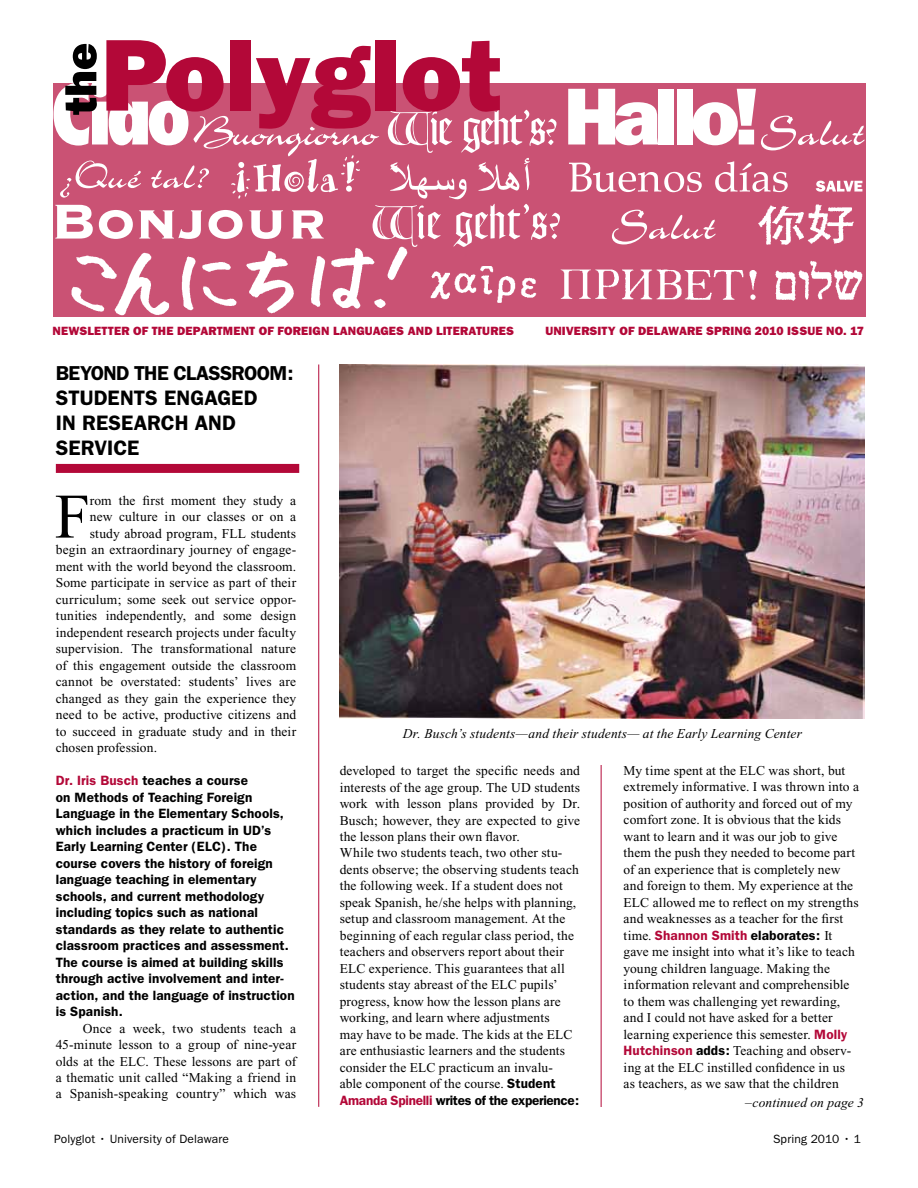
<style>
.page{position:relative;width:918px;height:1188px;background:#fff}
.page>*{position:absolute;margin:0;border:0;box-sizing:border-box;transform-origin:0 0}
.t1{font:63.3px "Times New Roman";color:#000}
.t2{font:600 21px/25.2px "Franklin Gothic";color:#000}
.t3{font:600 20.25px "Franklin Gothic";letter-spacing:-.035em;color:#000}
.t4{font:13.5px/16.5px "Times New Roman";letter-spacing:.01em;color:#000}
.t5{font:600 13.5px/16.5px "Franklin Gothic";letter-spacing:.01em;color:#000}
.t6{font:italic 13.5px "Times New Roman";letter-spacing:.01em;color:#000}
.t7{font:600 13.5px "Franklin Gothic";letter-spacing:-.02em;color:#000}
.t8{font:600 13.5px "Franklin Gothic";letter-spacing:.01em;color:#b30838}
.t9{font:800 12px "Franklin Gothic";letter-spacing:.015em;color:#b30838}
.t10{font:12px "Franklin Gothic";letter-spacing:.01em;color:#000}
.s1{color:#b30838}
.s2{font-family:"Franklin Gothic";font-weight:600}
.s3{font-family:"Times New Roman";font-weight:400;color:#000}
.s4{color:#000}
.s5{font-family:"Franklin Gothic";font-weight:600;color:#b30838}
</style>
<div class="page">
<div style="left:56px;top:464px;width:243px;height:9px;background:#b30838"></div>
<hr style="left:601px;top:765px;width:1px;height:342px;background:#b30838">
<div style="left:53px;top:83px;width:812px;height:234px;background:#ca5274"></div>
<svg style="left:568px;top:89px;width:90px;height:56px"></svg>
<div style="left:658px;top:89px;width:16px;height:56px;background:#fff"></div>
<div style="left:677px;top:89px;width:16px;height:56px;background:#fff"></div>
<svg style="left:693px;top:89px;width:172px;height:61px"></svg>
<svg style="left:569px;top:163px;width:133px;height:29px"></svg>
<svg style="left:715px;top:161px;width:73px;height:31px"></svg>
<svg style="left:816px;top:181px;width:46px;height:11px"></svg>
<svg style="left:612px;top:210px;width:104px;height:34px"></svg>
<img style="left:430px;top:267px;width:107px;height:36px">
<img style="left:71px;top:247px;width:337px;height:69px">
<img style="left:560px;top:269px;width:197px;height:31px">
<img style="left:775px;top:260px;width:88px;height:41px">
<img style="left:758px;top:204px;width:96px;height:40px">
<svg style="left:54px;top:40px;width:506px;height:207px"></svg>
<hr style="left:318px;top:364px;width:1px;height:743px;background:#b30838">
<img style="left:340px;top:364px;width:524px;height:354px">
<p class="t9" style="left:53px;top:324px;width:463px">NEWSLETTER OF THE DEPARTMENT OF FOREIGN LANGUAGES AND LITERATURES</p>
<p class="t9" style="left:545px;top:324px;width:320px">UNIVERSITY OF DELAWARE SPRING 2010 ISSUE NO. 17</p>
<h3 class="t3" style="left:56px;top:361px;width:239px">BEYOND THE CLASSROOM:</h3>
<h2 class="t2" style="left:56px;top:385px;width:203px">STUDENTS ENGAGED<br>IN RESEARCH AND<br>SERVICE</h2>
<h1 class="t1" style="left:55px;top:482px;width:37px">F</h1>
<p class="t4" style="left:90px;top:492px;width:208px">rom the first moment they study a</p>
<p class="t4" style="left:90px;top:509px;width:208px">new culture in our classes or on a</p>
<p class="t4" style="left:90px;top:525px;width:208px">study abroad program, FLL students</p>
<p class="t4" style="left:56px;top:542px;width:242px">begin an extraordinary journey of engage-</p>
<p class="t4" style="left:56px;top:558px;width:242px">ment with the world beyond the classroom.</p>
<p class="t4" style="left:56px;top:575px;width:242px">Some participate in service as part of their</p>
<p class="t4" style="left:56px;top:591px;width:242px">curriculum; some seek out service oppor-</p>
<p class="t4" style="left:56px;top:608px;width:242px">tunities independently, and some design</p>
<p class="t4" style="left:56px;top:624px;width:242px">independent research projects under faculty</p>
<p class="t4" style="left:56px;top:641px;width:242px">supervision. The transformational nature</p>
<p class="t4" style="left:56px;top:657px;width:242px">of this engagement outside the classroom</p>
<p class="t4" style="left:56px;top:674px;width:242px">cannot be overstated: students’ lives are</p>
<p class="t4" style="left:56px;top:690px;width:242px">changed as they gain the experience they</p>
<p class="t4" style="left:56px;top:707px;width:242px">need to be active, productive citizens and</p>
<p class="t4" style="left:56px;top:723px;width:242px">to succeed in graduate study and in their</p>
<p class="t4" style="left:56px;top:740px;width:103px">chosen profession.</p>
<p class="t5" style="left:56px;top:772px;width:240px"><span class="s1">Dr. Iris Busch</span> teaches a course<br>on Methods of Teaching Foreign Language in the Elementary Schools, which includes a practicum in UD’s Early Learning Center (ELC). The course covers the history of foreign language teaching in elementary schools, and current methodology including topics such as national standards as they relate to authentic classroom practices and assessment.<br>The course is aimed at building skills through active involvement and inter&shy;action, and the language of instruction is Spanish.</p>
<p class="t4" style="left:56px;top:1020px;width:242px;text-align:justify;text-indent:27px">Once a week, two students teach a 45-minute lesson to a group of nine-year olds at the ELC. These lessons are part of a thematic unit called “Making a friend in a Spanish-speaking country” which was</p>
<p class="t6" style="left:403px;top:727px;width:401px">Dr. Busch’s students—and their students— at the Early Learning Center</p>
<p class="t4" style="left:340px;top:763px;width:242px">developed to target the specific needs and interests of the age group. The UD students work with lesson plans provided by Dr.<br>Busch; however, they are expected to give the lesson plans their own flavor.<br>While two students teach, two other stu&shy;dents observe; the observing students teach the following week. If a student does not speak Spanish, he/she helps with planning, setup and classroom management. At the beginning of each regular class period, the teachers and observers report about their ELC experience. This guarantees that all students stay abreast of the ELC pupils’ progress, know how the lesson plans are working, and learn where adjustments<br>may have to be made. The kids at the ELC are enthusiastic learners and the students consider the ELC practicum an invalu-<br>able component of the course. <span class="s2">Student</span></p>
<p class="t7" style="left:340px;top:1092px;width:241px"><span class="s1">Amanda Spinelli</span> writes of the experience:</p>
<p class="t4" style="left:624px;top:762px;width:237px">My time spent at the ELC was short, but extremely informative. I was thrown into a position of authority and forced out of my comfort zone. It is obvious that the kids want to learn and it was our job to give them the push they needed to become part of an experience that is completely new and foreign to them. My experience at the ELC allowed me to reflect on my strengths and weaknesses as a teacher for the first</p>
<p class="t8" style="left:624px;top:927px;width:210px"><span class="s3">time.</span> Shannon Smith <span class="s4">elaborates:</span> <span class="s3">It</span></p>
<p class="t4" style="left:624px;top:944px;width:233px">gave me insight into what it’s like to teach young children language. Making the information relevant and comprehensible to them was challenging yet rewarding, and I could not have asked for a better learning experience this semester. <span class="s5">Molly Hutchinson</span> <span class="s2">adds:</span> Teaching and observ&shy;ing at the ELC instilled confidence in us as teachers, as we saw that the children</p>
<p class="t6" style="left:745px;top:1095px;width:120px">–continued on page 3</p>
<p class="t10" style="left:54px;top:1132px;width:176px">Polyglot • University of Delaware</p>
<p class="t10" style="left:773px;top:1132px;width:89px">Spring 2010 • 1</p>
</div>
